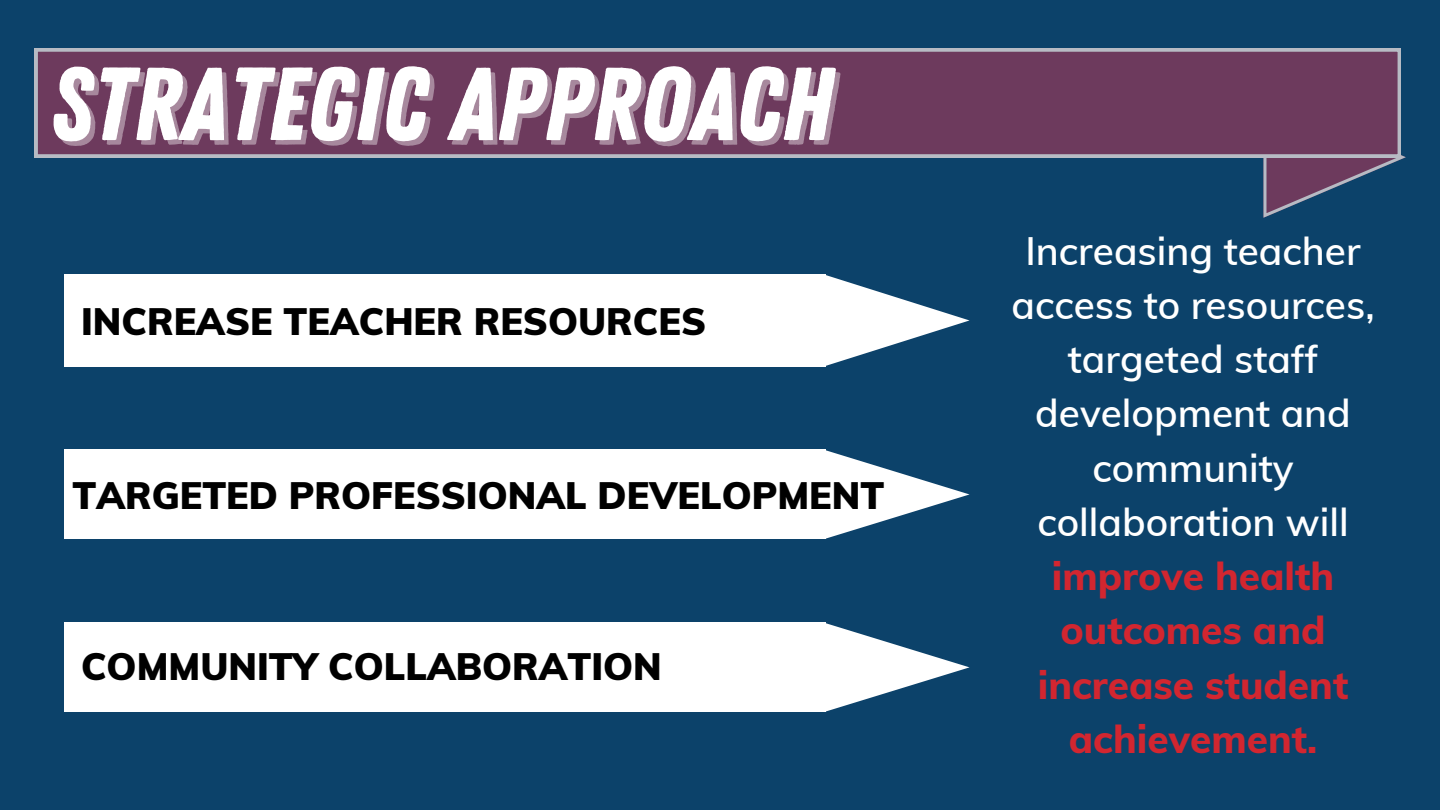
<style>
.page{position:relative;width:1440px;height:810px;background:#0c426a}
.page>*{position:absolute;margin:0;border:0;box-sizing:border-box;transform-origin:0 0}
.t1{font:103.5px "Zing Rust Base";color:#fff}
.t2{font:600 38.8px/54.2px "Muli";color:#fff;text-align:center}
.t3{font:900 37.4px "Muli";color:#000}
.s1{font-weight:800;color:#d22630}
</style>
<div class="page">
<svg style="left:826px;top:450px;width:144px;height:89px"></svg>
<div style="left:64px;top:450px;width:762px;height:89px;background:#fff"></div>
<svg style="left:1263px;top:155px;width:143px;height:63px"></svg>
<div style="left:35px;top:49px;width:1366px;height:108px;background:#6d3a5d"></div>
<svg style="left:826px;top:623px;width:144px;height:89px"></svg>
<div style="left:64px;top:623px;width:762px;height:89px;background:#fff"></div>
<svg style="left:826px;top:275px;width:143px;height:91px"></svg>
<div style="left:64px;top:274px;width:762px;height:92px;background:#fff"></div>
<h1 class="t1" style="left:51px;top:44px;width:784px">STRATEGIC APPROACH</h1>
<h2 class="t3" style="left:81px;top:297px;width:627px">INCREASE TEACHER RESOURCES</h2>
<h2 class="t3" style="left:73px;top:471px;width:813px">TARGETED PROFESSIONAL DEVELOPMENT</h2>
<p class="t3" style="left:81px;top:643px;width:582px">COMMUNITY COLLABORATION</p>
<h2 class="t2" style="left:1011px;top:223px;width:365px">Increasing teacher access to resources, targeted staff development and community collaboration will <span class="s1">improve health outcomes and increase student achievement.</span></h2>
</div>
